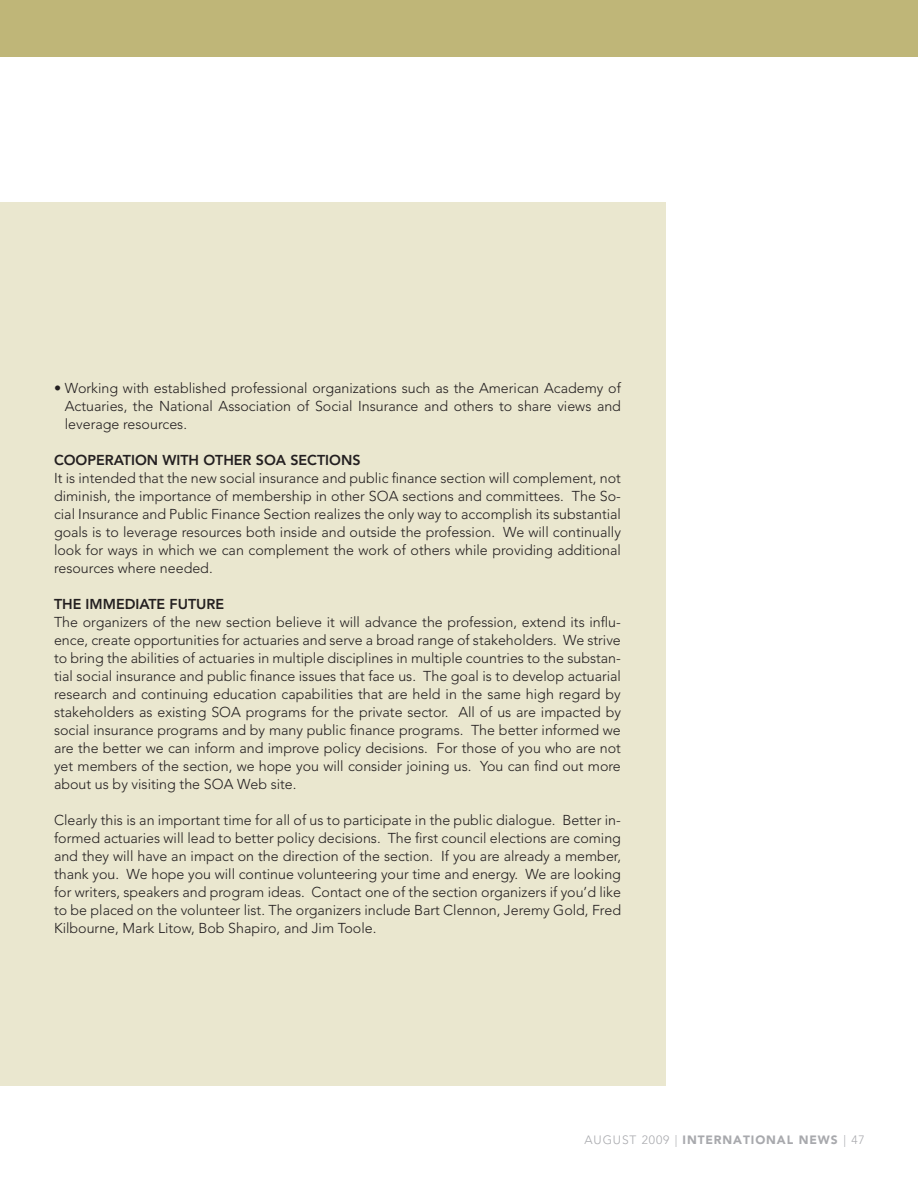
<style>
.page{position:relative;width:918px;height:1188px;background:#fff}
.page>*{position:absolute;margin:0;border:0;box-sizing:border-box;transform-origin:0 0}
.Text{font:300 14.25px/18px "Avenir";color:#231f20;text-align:justify}
.Text-2{font:800 14.25px "Avenir";color:#231f20}
.t1{font:900 12px "Avenir";letter-spacing:.075em;color:#a8a9ad}
.s1{font-weight:300}
</style>
<div class="page">
<div style="left:0;top:0;width:918px;height:57px;background:#bfb678"></div>
<div style="left:0;top:202px;width:665px;height:884px;background:#eae7cf"></div>
<p class="Text" style="left:65px;top:379px;width:558px;text-indent:-11px">• Working with established professional organizations such as the American Academy of Actuaries, the National Association of Social Insurance and others to share views and leverage resources.</p>
<p class="Text-2" style="left:54px;top:452px;width:308px">COOPERATION WITH OTHER SOA SECTIONS</p>
<p class="Text" style="left:54px;top:469px;width:569px">It is intended that the new social insurance and public finance section will complement, not diminish, the importance of membership in other SOA sections and committees. The So&shy;cial Insurance and Public Finance Section realizes the only way to accomplish its substantial goals is to leverage resources both inside and outside the profession. We will continually look for ways in which we can complement the work of others while providing additional resources where needed.</p>
<p class="Text-2" style="left:54px;top:596px;width:172px">THE IMMEDIATE FUTURE</p>
<p class="Text" style="left:54px;top:613px;width:569px">The organizers of the new section believe it will advance the profession, extend its influ&shy;ence, create opportunities for actuaries and serve a broad range of stakeholders. We strive to bring the abilities of actuaries in multiple disciplines in multiple countries to the substan&shy;tial social insurance and public finance issues that face us. The goal is to develop actuarial research and continuing education capabilities that are held in the same high regard by stakeholders as existing SOA programs for the private sector. All of us are impacted by social insurance programs and by many public finance programs. The better informed we are the better we can inform and improve policy decisions. For those of you who are not yet members of the section, we hope you will consider joining us. You can find out more about us by visiting the SOA Web site.</p>
<p class="Text" style="left:54px;top:811px;width:569px">Clearly this is an important time for all of us to participate in the public dialogue. Better in&shy;formed actuaries will lead to better policy decisions. The first council elections are coming and they will have an impact on the direction of the section. If you are already a member, thank you. We hope you will continue volunteering your time and energy. We are looking for writers, speakers and program ideas. Contact one of the section organizers if you’d like to be placed on the volunteer list. The organizers include Bart Clennon, Jeremy Gold, Fred Kilbourne, Mark Litow, Bob Shapiro, and Jim Toole.</p>
<p class="t1" style="left:585px;top:1132px;width:282px"><span class="s1">AUGUST 2009 |</span> INTERNATIONAL NEWS <span class="s1">| 47</span></p>
</div>
